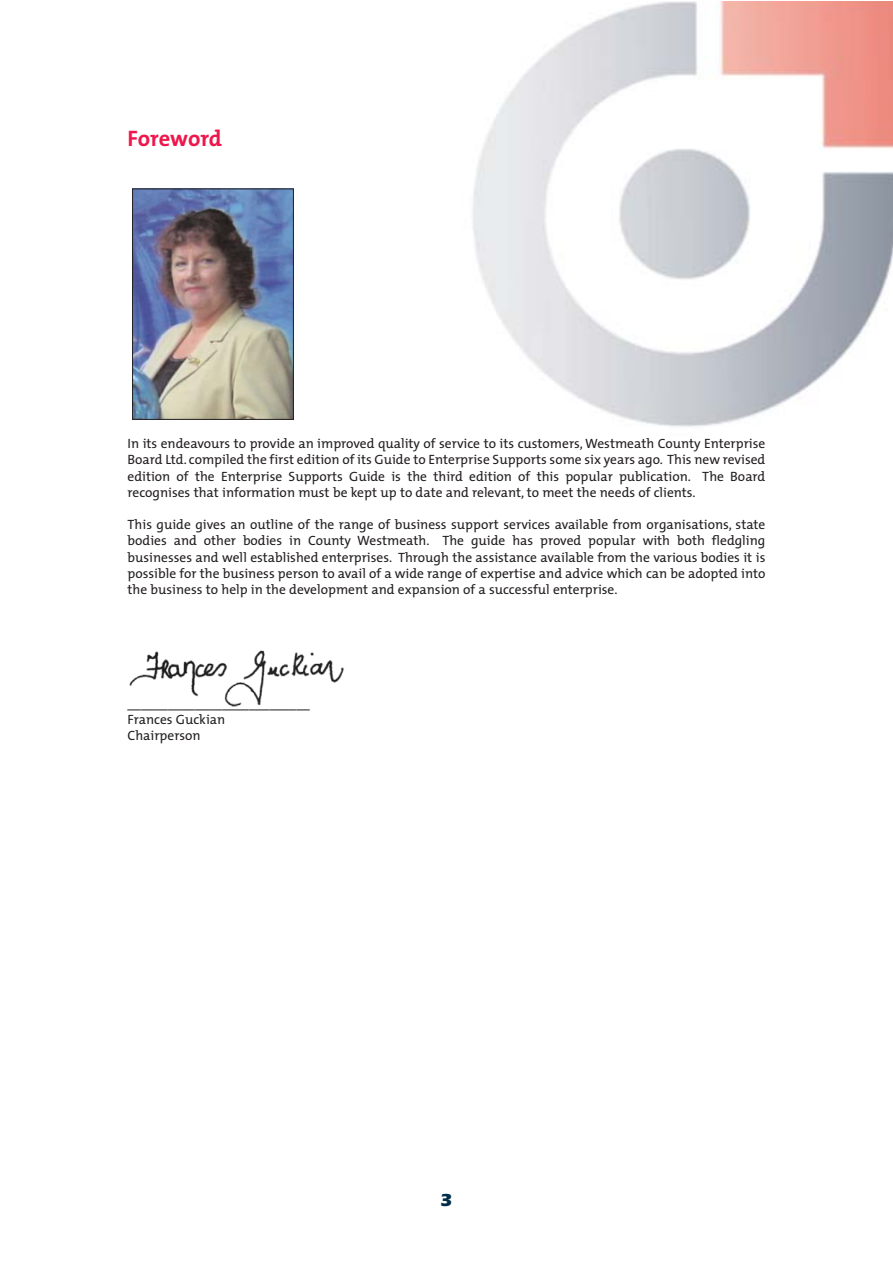
<style>
.page{position:relative;width:893px;height:1263px;background:#fff}
.page>*{position:absolute;margin:0;border:0;box-sizing:border-box;transform-origin:0 0}
.t1{font:700 22.5px "The Mix";letter-spacing:-.005em;color:#ed174c}
.t2{font:700 18px "Eras IT Cby BT";color:#002f4b}
.t3{font:13.5px/16.2px "The Mix";color:#231f20;text-align:justify}
</style>
<div class="page">
<img style="left:129px;top:650px;width:215px;height:57px">
<img style="left:473px;top:1px;width:419px;height:426px">
<img style="left:134px;top:190px;width:158px;height:228px">
<div style="left:132px;top:188px;width:162px;height:232px;border:1px solid #231f20"></div>
<h1 class="t1" style="left:128px;top:130px;width:96px">Foreword</h1>
<p class="t3" style="left:128px;top:437px;width:639px">In its endeavours to provide an improved quality of service to its customers, Westmeath County Enterprise Board Ltd. compiled the first edition of its Guide to Enterprise Supports some six years ago. This new revised edition of the Enterprise Supports Guide is the third edition of this popular publication. The Board recognises that information must be kept up to date and relevant, to meet the needs of clients.</p>
<p class="t3" style="left:128px;top:518px;width:639px">This guide gives an outline of the range of business support services available from organisations, state bodies and other bodies in County Westmeath. The guide has proved popular with both fledgling businesses and well established enterprises. Through the assistance available from the various bodies it is possible for the business person to avail of a wide range of expertise and advice which can be adopted into the business to help in the development and expansion of a successful enterprise.</p>
<p class="t3" style="left:128px;top:696px;width:184px;text-align:left">___________________________<br>Frances Guckian<br>Chairperson</p>
<h2 class="t2" style="left:441px;top:1194px;width:13px">3</h2>
</div>
